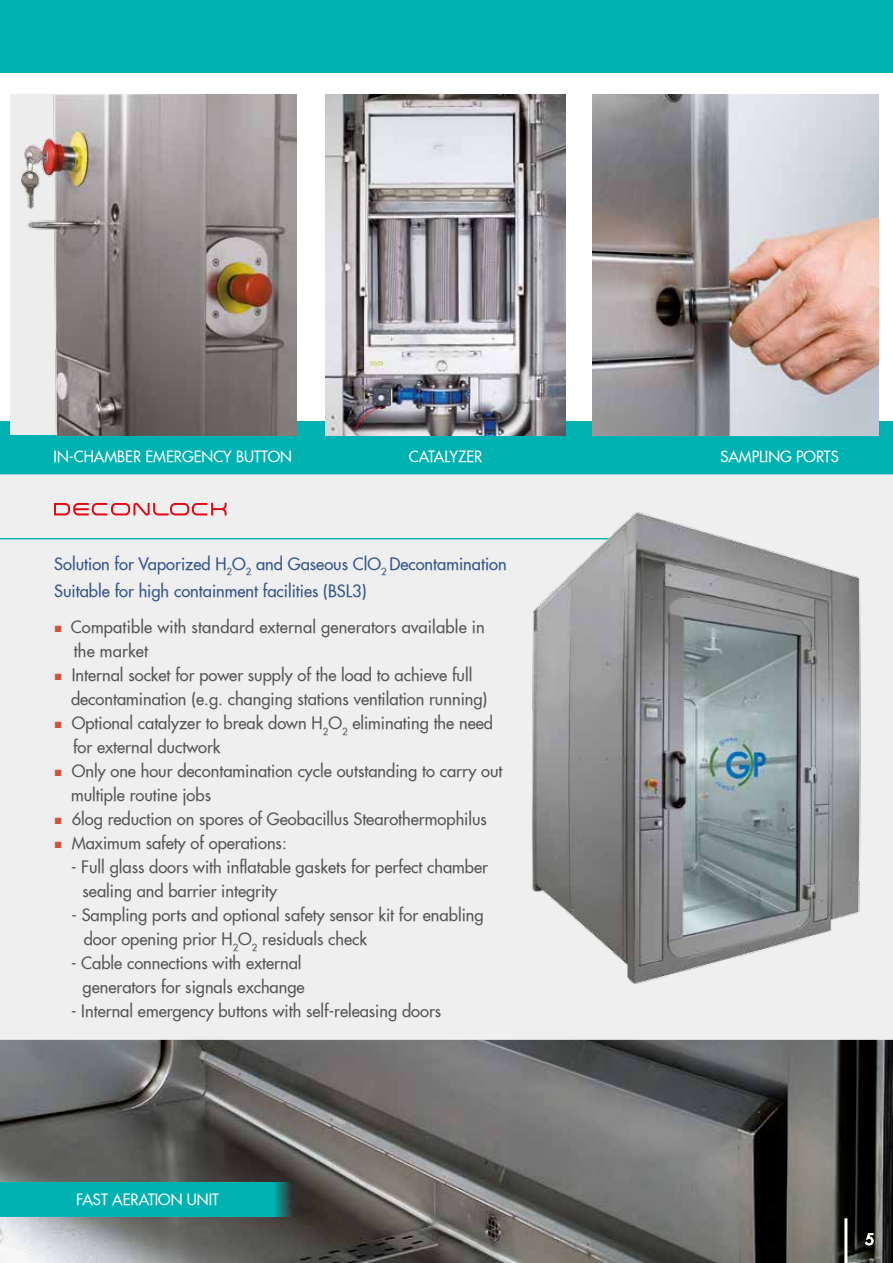
<style>
.page{position:relative;width:893px;height:1263px;background:#fff}
.page>*{position:absolute;margin:0;border:0;box-sizing:border-box;transform-origin:0 0}
.t1{font:16.5px/24px "Futura Extended";color:#575756}
.t2{font:16.5px/27px "Futura Extended";color:#35558d}
.t3{font:15px "Futura Extended";color:#fff}
.s1{font-family:"Book Antiqua";font-size:13.5px;color:#d74f38}
</style>
<div class="page">
<img style="left:0;top:1040px;width:893px;height:223px">
<svg style="left:865px;top:1233px;width:9px;height:13px"></svg>
<hr style="left:844px;top:1218px;width:3px;height:45px;background:#fff">
<div style="left:0;top:0;width:893px;height:72px;background:#00b1b1"></div>
<div style="left:0;top:473px;width:893px;height:567px;background:#ededed"></div>
<hr style="left:0;top:470px;width:893px;height:4px;background:#00b1b1">
<hr style="left:0;top:538px;width:648px;height:1px;background:#00b1b1">
<div style="left:0;top:421px;width:893px;height:51px;background:#00b1b1"></div>
<img style="left:10px;top:95px;width:286px;height:340px">
<img style="left:517px;top:512px;width:344px;height:472px">
<img style="left:326px;top:95px;width:239px;height:340px">
<img style="left:593px;top:95px;width:286px;height:340px">
<div style="left:0;top:1182px;width:296px;height:34px;background:#00b1b1"></div>
<svg style="left:54px;top:503px;width:173px;height:13px"></svg>
<p class="t3" style="left:54px;top:446px;width:240px">IN-CHAMBER EMERGENCY BUTTON</p>
<p class="t3" style="left:409px;top:446px;width:75px">CATALYZER</p>
<p class="t3" style="left:720px;top:446px;width:120px">SAMPLING PORTS</p>
<p class="t2" style="left:54px;top:550px;width:454px">Solution for Vaporized H<sub>2</sub>O<sub>2</sub> and Gaseous ClO<sub>2</sub> Decontamination<br>Suitable for high containment facilities (BSL3)</p>
<p class="t1" style="left:74px;top:615px;width:413px;text-indent:-20px"><span class="s1">■</span> Compatible with standard external generators available in the market</p>
<p class="t1" style="left:71px;top:663px;width:418px;text-indent:-17px"><span class="s1">■</span> Internal socket for power supply of the load to achieve full decontamination (e.g. changing stations ventilation running)</p>
<p class="t1" style="left:73px;top:711px;width:421px;text-indent:-19px"><span class="s1">■</span> Optional catalyzer to break down H<sub>2</sub>O<sub>2</sub> eliminating the need for external ductwork</p>
<p class="t1" style="left:71px;top:759px;width:433px;text-indent:-17px"><span class="s1">■</span> Only one hour decontamination cycle outstanding to carry out multiple routine jobs</p>
<p class="t1" style="left:54px;top:807px;width:434px"><span class="s1">■</span> 6log reduction on spores of Geobacillus Stearothermophilus</p>
<p class="t1" style="left:54px;top:831px;width:234px"><span class="s1">■</span> Maximum safety of operations:</p>
<p class="t1" style="left:83px;top:855px;width:407px;text-indent:-12px">- Full glass doors with inflatable gaskets for perfect chamber sealing and barrier integrity</p>
<p class="t1" style="left:84px;top:903px;width:401px;text-indent:-12px">- Sampling ports and optional safety sensor kit for enabling door opening prior H<sub>2</sub>O<sub>2</sub> residuals check</p>
<p class="t1" style="left:71px;top:951px;width:235px;text-align:right">- Cable connections with external generators for signals exchange</p>
<p class="t1" style="left:71px;top:999px;width:372px">- Internal emergency buttons with self-releasing doors</p>
<p class="t3" style="left:76px;top:1189px;width:144px">FAST AERATION UNIT</p>
<p class="t3" style="left:865px;top:1229px;width:10px">5</p>
</div>
